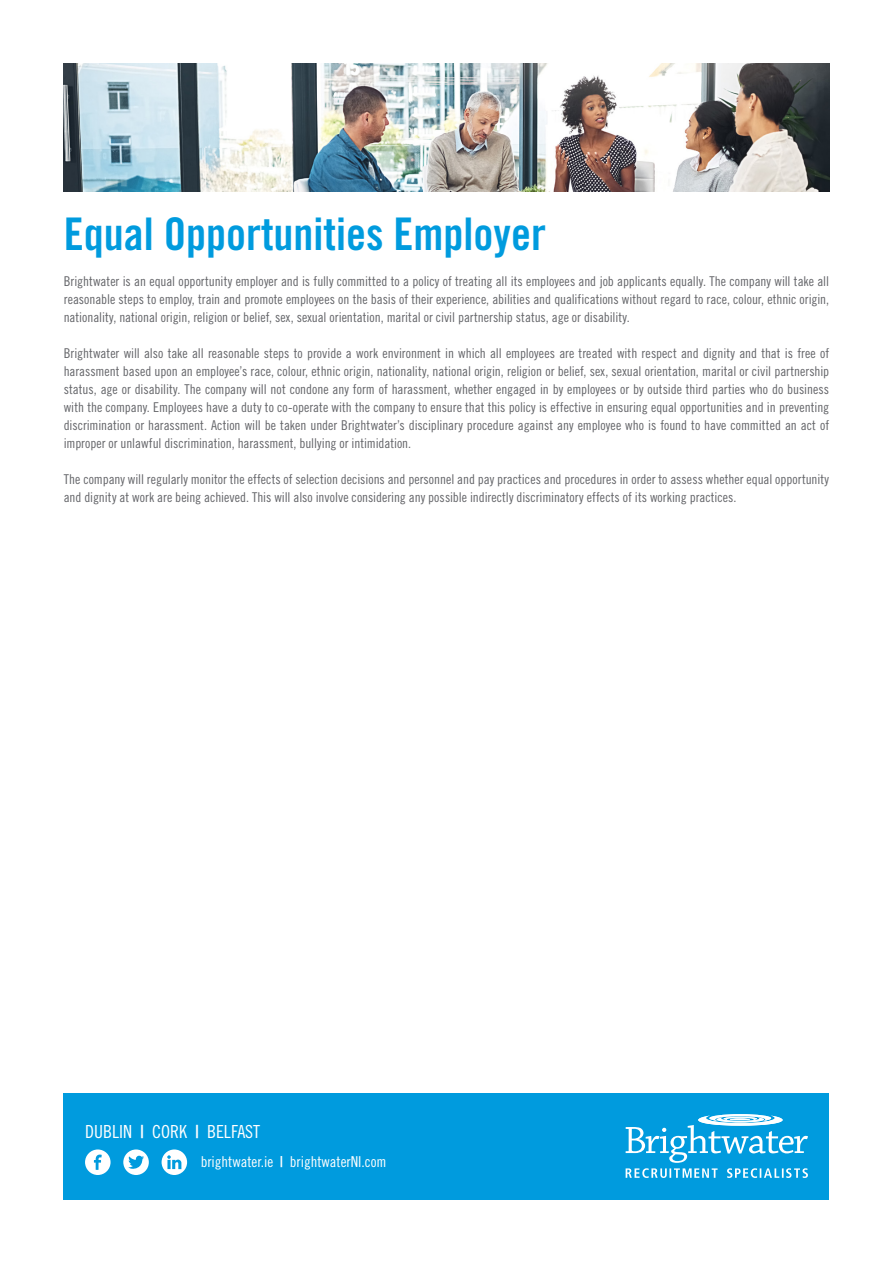
<style>
.page{position:relative;width:893px;height:1263px;background:#fff}
.page>*{position:absolute;margin:0;border:0;box-sizing:border-box;transform-origin:0 0}
.Heading{font:45px "Trade Gothic LT Pro Bd Cn 20";color:#009bde}
.t1{font:18px "Trade Gothic LT Pro Cn 18";color:#fff}
.t2{font:15px "Trade Gothic LT Pro Cn 18";color:#fff}
.Body{font:13.5px/18px "Trade Gothic LT Pro Cn 18";color:#646569;text-align:justify}
.s1{font-family:"Trade Gothic LT Pro Bd Cn 20"}
</style>
<div class="page">
<div style="left:64px;top:1093px;width:765px;height:106px;background:#009bde"></div>
<svg style="left:626px;top:1114px;width:182px;height:64px"></svg>
<svg style="left:162px;top:1149px;width:25px;height:26px"></svg>
<svg style="left:123px;top:1149px;width:26px;height:26px"></svg>
<svg style="left:85px;top:1149px;width:26px;height:26px"></svg>
<img style="left:64px;top:64px;width:765px;height:127px">
<p class="Heading" style="left:64px;top:207px;width:484px">Equal Opportunities Employer</p>
<p class="Body" style="left:64px;top:272px;width:767px">Brightwater is an equal opportunity employer and is fully committed to a policy of treating all its employees and job applicants equally. The company will take all reasonable steps to employ, train and promote employees on the basis of their experience, abilities and qualifications without regard to race, colour, ethnic origin, nationality, national origin, religion or belief, sex, sexual orientation, marital or civil partnership status, age or disability.</p>
<p class="Body" style="left:64px;top:344px;width:767px">Brightwater will also take all reasonable steps to provide a work environment in which all employees are treated with respect and dignity and that is free of harassment based upon an employee’s race, colour, ethnic origin, nationality, national origin, religion or belief, sex, sexual orientation, marital or civil partnership status, age or disability. The company will not condone any form of harassment, whether engaged in by employees or by outside third parties who do business with the company. Employees have a duty to co-operate with the company to ensure that this policy is effective in ensuring equal opportunities and in preventing discrimination or harassment. Action will be taken under Brightwater’s disciplinary procedure against any employee who is found to have committed an act of improper or unlawful discrimination, harassment, bullying or intimidation.</p>
<p class="Body" style="left:64px;top:470px;width:767px">The company will regularly monitor the effects of selection decisions and personnel and pay practices and procedures in order to assess whether equal opportunity and dignity at work are being achieved. This will also involve considering any possible indirectly discriminatory effects of its working practices.</p>
<h2 class="t1" style="left:85px;top:1121px;width:177px">DUBLIN <span class="s1">|</span> CORK <span class="s1">|</span> BELFAST</h2>
<p class="t2" style="left:201px;top:1153px;width:187px">brightwater.ie <span class="s1">|</span> brightwaterNI.com</p>
</div>
